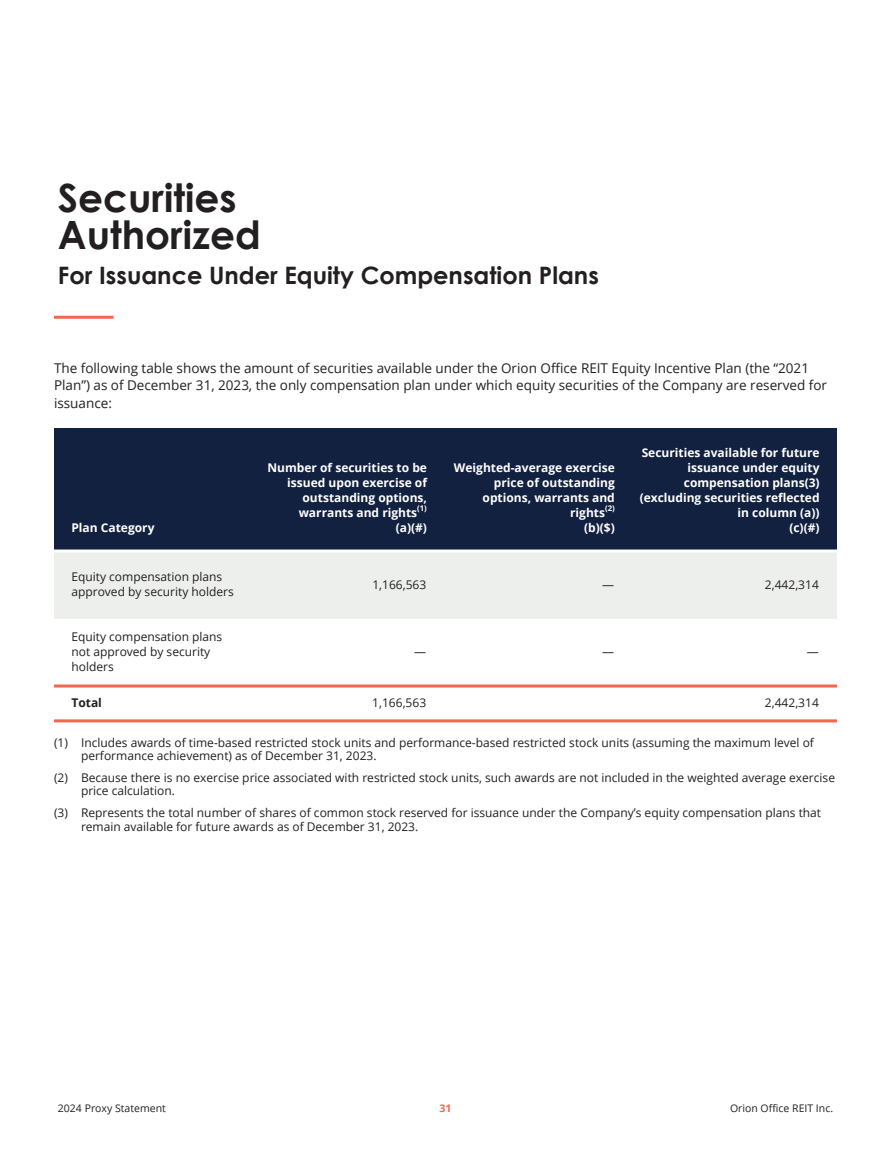
<style>
.page{position:relative;width:891px;height:1161px;background:#fff}
.page>*{position:absolute;margin:0;border:0;box-sizing:border-box;transform-origin:0 0}
.t1{font:700 39px/37px "Century Gothic";color:#231f20}
.t2{font:700 24px "Century Gothic";color:#231f20}
.t3{font:13.5px/17.5px "Open Sans";color:#231f20}
.t4{font:12px/15px "Open Sans";color:#231f20}
.t5{font:700 12px/15px "Open Sans";color:#fff;text-align:right}
.t6{font:700 12px "Open Sans";color:#231f20}
.t7{font:10.5px "Open Sans";color:#231f20}
.t8{font:700 10.5px "Open Sans";color:#f1674f}
.t9{font:700 7.8px "Open Sans";color:#fff}
</style>
<div class="page">
<hr style="left:54px;top:316px;width:60px;height:3px;background:#f1674f">
<div style="left:54px;top:428px;width:783px;height:123px;background:#12213f"></div>
<div style="left:54px;top:551px;width:783px;height:68px;background:#edefed"></div>
<hr style="left:54px;top:550px;width:783px;height:3px;background:#fff">
<hr style="left:54px;top:685px;width:783px;height:3px;background:#f1674f">
<hr style="left:54px;top:719px;width:783px;height:3px;background:#f1674f">
<p class="t1" style="left:58px;top:178px;width:204px">Securities<br>Authorized</p>
<p class="t2" style="left:58px;top:260px;width:542px">For Issuance Under Equity Compensation Plans</p>
<p class="t3" style="left:54px;top:359px;width:775px">The following table shows the amount of securities available under the Orion Office REIT Equity Incentive Plan (the “2021<br>Plan”) as of December 31, 2023, the only compensation plan under which equity securities of the Company are reserved for issuance:</p>
<p class="t5" style="left:71px;top:520px;width:85px">Plan Category</p>
<p class="t5" style="left:268px;top:460px;width:161px">Number of securities to be</p>
<p class="t5" style="left:287px;top:475px;width:141px">issued upon exercise of</p>
<p class="t5" style="left:303px;top:490px;width:126px">outstanding options,</p>
<p class="t5" style="left:299px;top:505px;width:120px">warrants and rights</p>
<p class="t9" style="left:417px;top:503px;width:11px">(1)</p>
<p class="t5" style="left:396px;top:520px;width:33px">(a)(#)</p>
<p class="t5" style="left:454px;top:460px;width:162px">Weighted-average exercise</p>
<p class="t5" style="left:494px;top:475px;width:122px">price of outstanding</p>
<p class="t5" style="left:483px;top:490px;width:134px">options, warrants and</p>
<p class="t5" style="left:570px;top:505px;width:36px">rights</p>
<p class="t9" style="left:605px;top:503px;width:11px">(2)</p>
<p class="t5" style="left:584px;top:520px;width:32px">(b)($)</p>
<p class="t5" style="left:640px;top:445px;width:181px">Securities available for future issuance under equity compensation plans(3) (excluding securities reflected in column (a))<br>(c)(#)</p>
<p class="t4" style="left:71px;top:569px;width:164px">Equity compensation plans approved by security holders</p>
<p class="t4" style="left:372px;top:577px;width:55px">1,166,563</p>
<p class="t4" style="left:602px;top:577px;width:13px">—</p>
<p class="t4" style="left:765px;top:577px;width:55px">2,442,314</p>
<p class="t4" style="left:71px;top:629px;width:152px">Equity compensation plans not approved by security holders</p>
<p class="t4" style="left:414px;top:644px;width:13px">—</p>
<p class="t4" style="left:602px;top:644px;width:13px">—</p>
<p class="t4" style="left:807px;top:644px;width:13px">—</p>
<p class="t6" style="left:71px;top:695px;width:32px">Total</p>
<p class="t4" style="left:372px;top:695px;width:55px">1,166,563</p>
<p class="t4" style="left:765px;top:695px;width:55px">2,442,314</p>
<p class="t4" style="left:81px;top:735px;width:735px;line-height:13.8px;text-indent:-27px">(1) Includes awards of time-based restricted stock units and performance-based restricted stock units (assuming the maximum level of performance achievement) as of December 31, 2023.</p>
<p class="t4" style="left:81px;top:770px;width:756px;line-height:13.8px;text-indent:-27px">(2) Because there is no exercise price associated with restricted stock units, such awards are not included in the weighted average exercise price calculation.</p>
<p class="t4" style="left:81px;top:805px;width:742px;line-height:13.8px;text-indent:-27px">(3) Represents the total number of shares of common stock reserved for issuance under the Company’s equity compensation plans that remain available for future awards as of December 31, 2023.</p>
<p class="t7" style="left:58px;top:1101px;width:109px">2024 Proxy Statement</p>
<p class="t8" style="left:440px;top:1100px;width:13px">31</p>
<p class="t7" style="left:730px;top:1101px;width:105px">Orion Office REIT Inc.</p>
</div>
